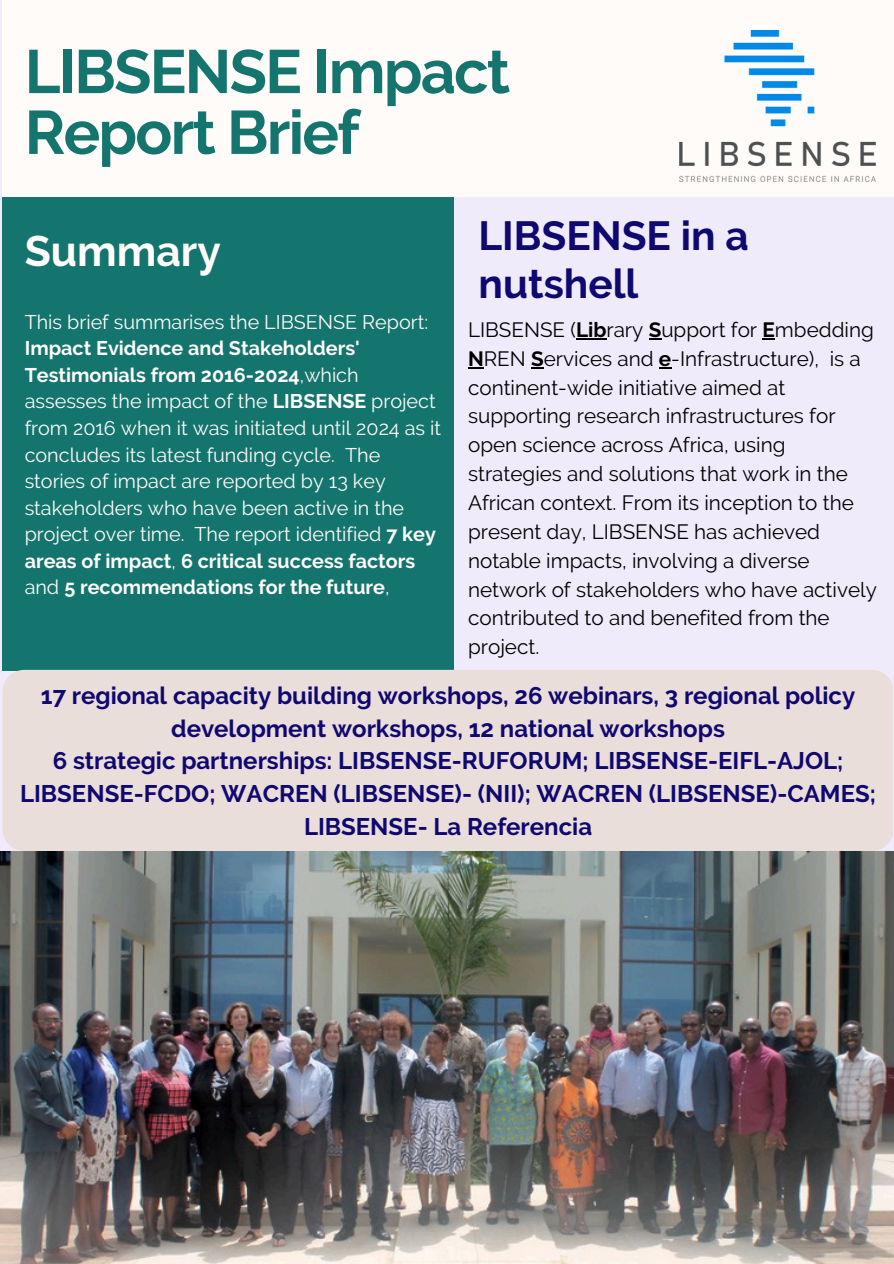
<style>
.page{position:relative;width:894px;height:1264px;background:#fff}
.page>*{position:absolute;margin:0;border:0;box-sizing:border-box;transform-origin:0 0}
.t1{font:700 61.2px/60.8px "Raleway";letter-spacing:-.03em;color:#14756f}
.t2{font:700 42.6px "Raleway";color:#fffbf9}
.t3{font:700 40.5px/48.2px "Raleway";color:#100871}
.t4{font:700 24px/32.7px "Raleway";color:#100871;text-align:center}
.t5{font:20.7px/28.8px "Raleway";color:#000}
.t6{font:19.8px/26.5px "Raleway";color:#fffbf9}
.s1{font-weight:700}
</style>
<div class="page">
<div style="left:0;top:0;width:893px;height:1263px;background:#efebfa"></div>
<div style="left:3px;top:0;width:890px;height:197px;background:#fffbf9"></div>
<div style="left:3px;top:197px;width:450px;height:474px;background:#14756f"></div>
<img style="left:0;top:851px;width:893px;height:412px">
<div style="left:3px;top:670px;width:890px;height:181px;background:#eadeda;border-radius:22px"></div>
<img style="left:679px;top:31px;width:196px;height:150px">
<hr style="left:576px;top:338px;width:30px;height:1px;background:#000">
<svg style="left:649px;top:338px;width:12px;height:1px"></svg>
<svg style="left:762px;top:338px;width:12px;height:1px"></svg>
<svg style="left:468px;top:367px;width:15px;height:1px"></svg>
<svg style="left:531px;top:367px;width:12px;height:1px"></svg>
<svg style="left:659px;top:367px;width:12px;height:1px"></svg>
<p class="t1" style="left:25px;top:41px;width:487px">LIBSENSE Impact<br>Report Brief</p>
<h2 class="t2" style="left:25px;top:225px;width:198px">Summary</h2>
<p class="t6" style="left:25px;top:308px;width:418px">This brief summarises the LIBSENSE Report:<br><span class="s1">Impact Evidence and Stakeholders' Testimonials from 2016-2024</span>,which assesses the impact of the <span class="s1">LIBSENSE</span> project from 2016 when it was initiated until 2024 as it concludes its latest funding cycle. The stories of impact are reported by 13 key stakeholders who have been active in the project over time. The report identified <span class="s1">7 key areas of impact</span>, <span class="s1">6 critical success factors </span>and <span class="s1">5 recommendations for the future</span>,</p>
<h1 class="t3" style="left:478px;top:212px;width:271px">LIBSENSE in a nutshell</h1>
<p class="t5" style="left:468px;top:315px;width:410px">LIBSENSE (<span class="s1">Lib</span>rary <span class="s1">S</span>upport for <span class="s1">E</span>mbedding <span class="s1">N</span>REN <span class="s1">S</span>ervices and <span class="s1">e</span>-Infrastructure), is a continent-wide initiative aimed at supporting research infrastructures for open science across Africa, using strategies and solutions that work in the African context. From its inception to the present day, LIBSENSE has achieved notable impacts, involving a diverse network of stakeholders who have actively contributed to and benefited from the project.</p>
<h3 class="t4" style="left:20px;top:679px;width:857px">17 regional capacity building workshops, 26 webinars, 3 regional policy development workshops, 12 national workshops<br>6 strategic partnerships: LIBSENSE-RUFORUM; LIBSENSE-EIFL-AJOL; LIBSENSE-FCDO; WACREN (LIBSENSE)- (NII); WACREN (LIBSENSE)-CAMES; LIBSENSE- La Referencia</h3>
</div>
